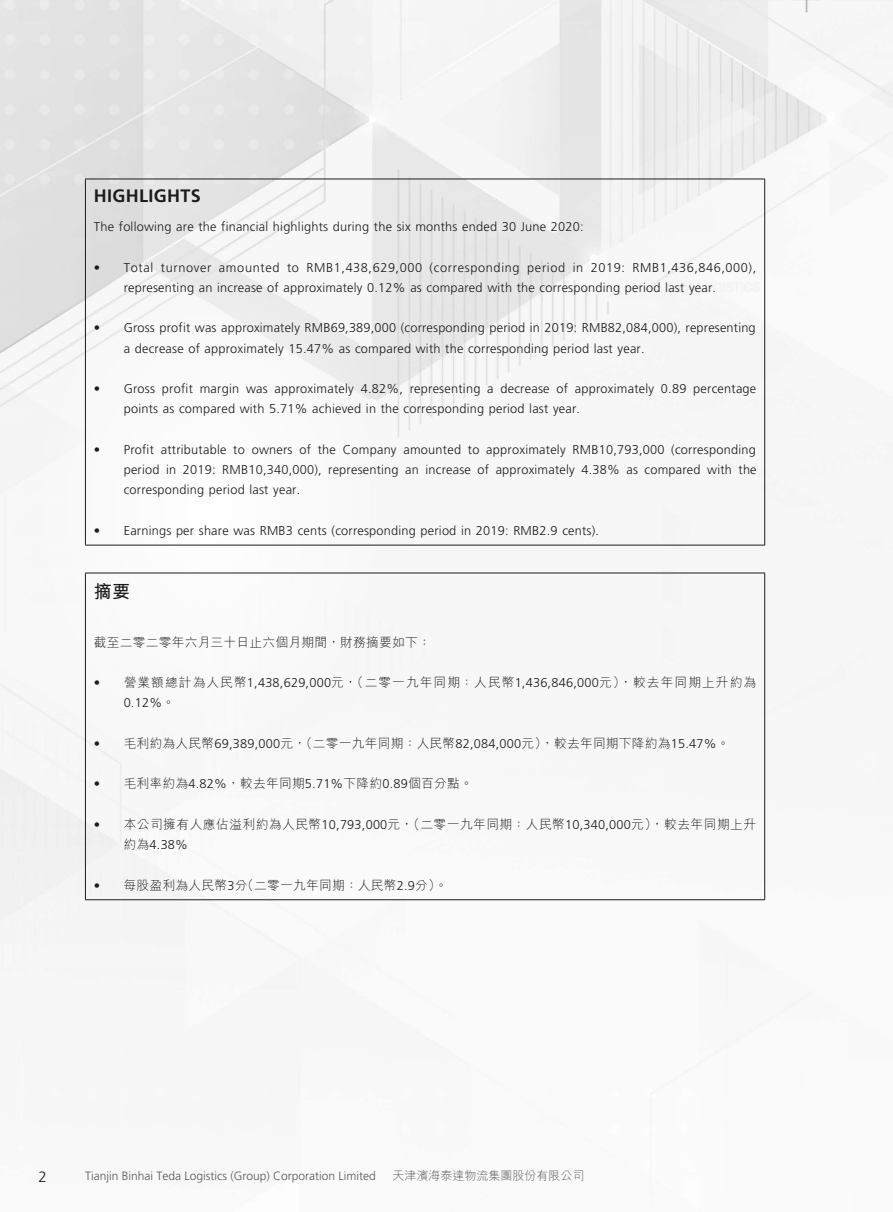
<style>
.page{position:relative;width:893px;height:1212px;background:#fff}
.page>*{position:absolute;margin:0;border:0;box-sizing:border-box;transform-origin:0 0}
.t1{font:700 18px "Frutiger LT Std";letter-spacing:.015em;color:#1c1c1b}
.t2{font:700 18px "M Hei HK";color:#1c1c1b}
.t3{font:300 15px "Frutiger LT Std";color:#1c1c1b}
.t4{font:300 12.75px/20.2px "Frutiger LT Std";letter-spacing:.015em;color:#1c1c1b}
.t5{font:300 12.75px "M Hei HK";letter-spacing:.015em;color:#1c1c1b}
.t6{font:300 12.75px "M Hei HK";letter-spacing:.08em;color:#1c1c1b}
.t7{font:300 12.75px "M Hei HK";letter-spacing:.035em;color:#1c1c1b}
.t8{font:300 12px "Frutiger LT Std";color:#575756}
.t9{font:300 12px "M Hei HK";color:#575756}
.s1{font-family:"Frutiger LT Std"}
.s2{font-family:"M Hei HK"}
</style>
<div class="page">
<img style="left:0;top:0;width:893px;height:1062px">
<hr style="left:85px;top:179px;width:680px;height:1px;background:#1c1c1b">
<hr style="left:85px;top:179px;width:1px;height:366px;background:#1c1c1b">
<hr style="left:764px;top:179px;width:1px;height:366px;background:#1c1c1b">
<hr style="left:85px;top:545px;width:680px;height:1px;background:#1c1c1b">
<hr style="left:85px;top:573px;width:680px;height:1px;background:#1c1c1b">
<hr style="left:85px;top:573px;width:1px;height:326px;background:#1c1c1b">
<hr style="left:764px;top:573px;width:1px;height:326px;background:#1c1c1b">
<hr style="left:85px;top:899px;width:680px;height:1px;background:#1c1c1b">
<h1 class="t1" style="left:94px;top:186px;width:108px">HIGHLIGHTS</h1>
<p class="t4" style="left:94px;top:217px;width:491px">The following are the financial highlights during the six months ended 30 June 2020:</p>
<p class="t4" style="left:124px;top:257px;width:634px;text-indent:-30px">• Total turnover amounted to RMB1,438,629,000 (corresponding period in 2019: RMB1,436,846,000), representing an increase of approximately 0.12% as compared with the corresponding period last year.</p>
<p class="t4" style="left:124px;top:318px;width:633px;text-indent:-30px">• Gross profit was approximately RMB69,389,000 (corresponding period in 2019: RMB82,084,000), representing a decrease of approximately 15.47% as compared with the corresponding period last year.</p>
<p class="t4" style="left:124px;top:379px;width:634px;text-indent:-30px">• Gross profit margin was approximately 4.82%, representing a decrease of approximately 0.89 percentage points as compared with 5.71% achieved in the corresponding period last year.</p>
<p class="t4" style="left:124px;top:440px;width:634px;text-align:justify;text-indent:-30px">• Profit attributable to owners of the Company amounted to approximately RMB10,793,000 (corresponding period in 2019: RMB10,340,000), representing an increase of approximately 4.38% as compared with the corresponding period last year.</p>
<p class="t4" style="left:94px;top:521px;width:507px">• Earnings per share was RMB3 cents (corresponding period in 2019: RMB2.9 cents).</p>
<h1 class="t2" style="left:94px;top:578px;width:38px">摘要</h1>
<p class="t5" style="left:94px;top:633px;width:338px">截至二零二零年六月三十日止六個月期間，財務摘要如下：</p>
<p class="t6" style="left:94px;top:673px;width:664px"><span class="s1">•</span> 營業額總計為人民幣<span class="s1">1,438,629,000</span>元，（二零一九年同期：人民幣<span class="s1">1,436,846,000</span>元），較去年同期上升約為</p>
<p class="t4" style="left:124px;top:693px;width:53px">0.12%<span class="s2">。</span></p>
<p class="t5" style="left:94px;top:734px;width:637px"><span class="s1">•</span> 毛利約為人民幣<span class="s1">69,389,000</span>元，（二零一九年同期：人民幣<span class="s1">82,084,000</span>元），較去年同期下降約為<span class="s1">15.47%</span>。</p>
<p class="t5" style="left:94px;top:775px;width:380px"><span class="s1">•</span> 毛利率約為<span class="s1">4.82%</span>，較去年同期<span class="s1">5.71%</span>下降約<span class="s1">0.89</span>個百分點。</p>
<p class="t7" style="left:94px;top:815px;width:664px"><span class="s1">•</span> 本公司擁有人應佔溢利約為人民幣<span class="s1">10,793,000</span>元，（二零一九年同期：人民幣<span class="s1">10,340,000</span>元），較去年同期上升</p>
<p class="t4" style="left:124px;top:835px;width:66px"><span class="s2">約為</span>4.38%</p>
<p class="t5" style="left:94px;top:876px;width:355px"><span class="s1">•</span> 每股盈利為人民幣<span class="s1">3</span>分（二零一九年同期：人民幣<span class="s1">2.9</span>分）。</p>
<p class="t3" style="left:38px;top:1168px;width:10px">2</p>
<p class="t8" style="left:85px;top:1169px;width:292px">Tianjin Binhai Teda Logistics (Group) Corporation Limited</p>
<p class="t9" style="left:392px;top:1167px;width:193px">天津濱海泰達物流集團股份有限公司</p>
</div>
